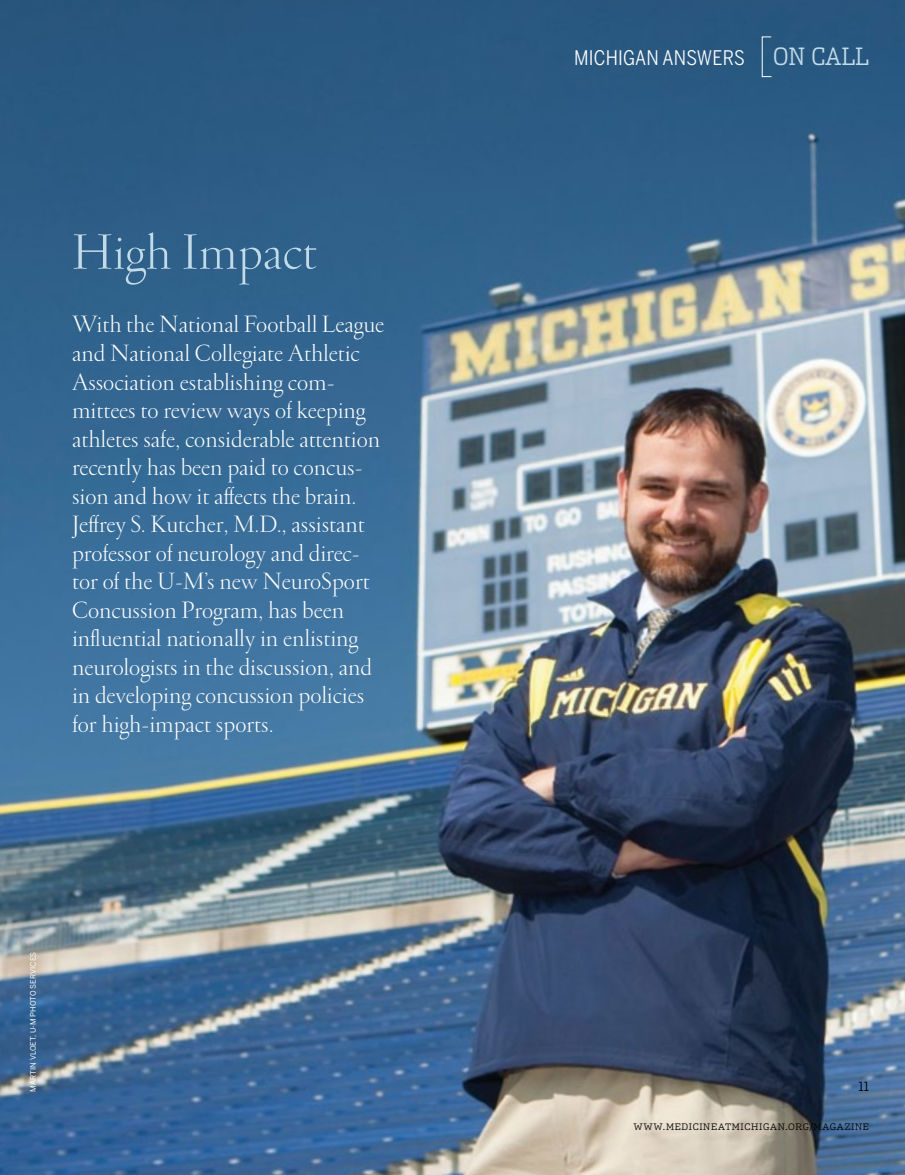
<style>
.page{position:relative;width:905px;height:1175px;background:#fff}
.page>*{position:absolute;margin:0;border:0;box-sizing:border-box;transform-origin:0 0}
.t1{font:300 54px "Garamond FB Display";color:#c2dbe8}
.t2{font:300 25.5px/28.5px "Garamond FB Display";color:#fff}
.t3{font:300 24px "Dispatch Cond";color:#c2dbe8}
.t4{font:19.95px "Benton Sans Cond";letter-spacing:.01em;color:#fff}
.t5{font:300 12.75px "Dispatch";color:#000}
.t6{font:300 9px "Dispatch";letter-spacing:.07em;color:#000}
.t7{font:7.5px "Benton Sans Regluar";letter-spacing:.01em;color:#fff}
</style>
<div class="page">
<img style="left:0;top:0;width:904px;height:1174px">
<div style="left:761px;top:37px;width:10px;height:40px;border:1px solid #fff"></div>
<h1 class="t1" style="left:72px;top:223px;width:246px">High Impact</h1>
<p class="t2" style="left:72px;top:312px;width:313px">With the National Football League and National Collegiate Athletic Association establishing com&shy;mittees to review ways of keeping athletes safe, considerable attention recently has been paid to concus&shy;sion and how it affects the brain.<br>Jeffrey S. Kutcher, M.D., assistant professor of neurology and direc&shy;tor of the U-M’s new NeuroSport Concussion Program, has been influential nationally in enlisting neurologists in the discussion, and in developing concussion policies for high-impact sports.</p>
<p class="t7" style="left:29px;top:1091px;width:141px;rotate:-90deg">martin vloet, u-m photo services</p>
<p class="t4" style="left:574px;top:46px;width:172px">MICHIGAN ANSWERS</p>
<p class="t3" style="left:773px;top:43px;width:97px">ON CALL</p>
<p class="t5" style="left:858px;top:1078px;width:12px">11</p>
<p class="t6" style="left:633px;top:1121px;width:237px">WWW.MEDICINEATMICHIGAN.ORG/MAGAZINE</p>
</div>
